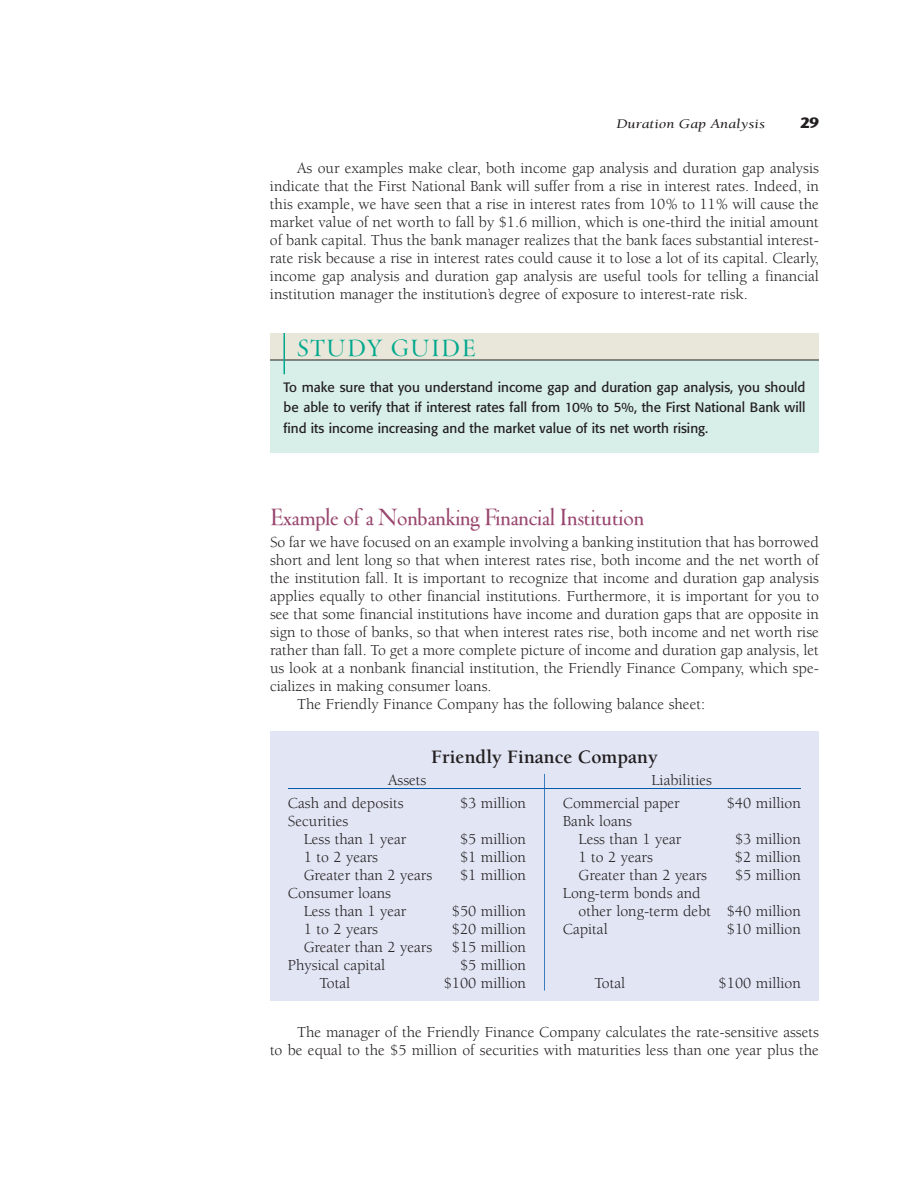
<style>
.page{position:relative;width:918px;height:1188px;background:#fff}
.page>*{position:absolute;margin:0;border:0;box-sizing:border-box;transform-origin:0 0}
.t1{font:21px "Throhand Ink";color:#98456d}
.t2{font:21px "Throhand Ink";letter-spacing:.095em;color:#00a88e}
.t3{font:700 19.5px "Berkeley";color:#231f20}
.t4{font:15.75px/18px "Berkeley";color:#231f20;text-align:justify}
.t5{font:700 15px "Stone Sans";color:#231f20}
.t6{font:13.5px/21px "Formata";color:#231f20;text-align:justify}
.t7{font:italic 13.5px "Berkeley";color:#231f20;scale:1.2 1}
</style>
<div class="page">
<div style="left:270px;top:333px;width:549px;height:120px;background:#d7eee9"></div>
<div style="left:270px;top:333px;width:549px;height:27px;background:#e8e7d9"></div>
<hr style="left:270px;top:360px;width:549px;height:1px;background:#231f20">
<hr style="left:284px;top:333px;width:1px;height:41px;background:#00a88e">
<div style="left:270px;top:731px;width:549px;height:270px;background:#e1e5f4"></div>
<hr style="left:544px;top:774px;width:1px;height:217px;background:#005bab">
<hr style="left:288px;top:788px;width:513px;height:1px;background:#005bab">
<p class="t7" style="left:616px;top:119px;width:125px">Duration Gap Analysis</p>
<p class="t5" style="left:800px;top:117px;width:20px">29</p>
<p class="t4" style="left:270px;top:161px;width:550px;text-indent:27px">As our examples make clear, both income gap analysis and duration gap analysis indicate that the First National Bank will suffer from a rise in interest rates. Indeed, in this example, we have seen that a rise in interest rates from 10% to 11% will cause the market value of net worth to fall by $1.6 million, which is one-third the initial amount of bank capital. Thus the bank manager realizes that the bank faces substantial interest&shy;rate risk because a rise in interest rates could cause it to lose a lot of its capital. Clearly, income gap analysis and duration gap analysis are useful tools for telling a financial institution manager the institution’s degree of exposure to interest-rate risk.</p>
<h1 class="t2" style="left:297px;top:338px;width:180px">STUDY GUIDE</h1>
<p class="t6" style="left:284px;top:377px;width:524px">To make sure that you understand income gap and duration gap analysis, you should be able to verify that if interest rates fall from 10% to 5%, the First National Bank will find its income increasing and the market value of its net worth rising.</p>
<h1 class="t1" style="left:270px;top:507px;width:375px">Example of a Nonbanking Financial Institution</h1>
<p class="t4" style="left:270px;top:535px;width:550px">So far we have focused on an example involving a banking institution that has borrowed</p>
<p class="t4" style="left:270px;top:553px;width:550px">short and lent long so that when interest rates rise, both income and the net worth of</p>
<p class="t4" style="left:270px;top:571px;width:550px">the institution fall. It is important to recognize that income and duration gap analysis</p>
<p class="t4" style="left:270px;top:589px;width:550px">applies equally to other financial institutions. Furthermore, it is important for you to</p>
<p class="t4" style="left:270px;top:607px;width:550px">see that some financial institutions have income and duration gaps that are opposite in</p>
<p class="t4" style="left:270px;top:625px;width:550px">sign to those of banks, so that when interest rates rise, both income and net worth rise</p>
<p class="t4" style="left:270px;top:643px;width:550px">rather than fall. To get a more complete picture of income and duration gap analysis, let</p>
<p class="t4" style="left:270px;top:661px;width:550px">us look at a nonbank financial institution, the Friendly Finance Company, which spe-</p>
<p class="t4" style="left:270px;top:679px;width:223px">cializes in making consumer loans.</p>
<p class="t4" style="left:297px;top:697px;width:410px">The Friendly Finance Company has the following balance sheet:</p>
<p class="t3" style="left:431px;top:749px;width:228px">Friendly Finance Company</p>
<p class="t4" style="left:388px;top:773px;width:40px">Assets</p>
<p class="t4" style="left:651px;top:773px;width:62px">Liabilities</p>
<p class="t4" style="left:288px;top:795px;width:117px">Cash and deposits</p>
<p class="t4" style="left:460px;top:795px;width:67px">$3 million</p>
<p class="t4" style="left:563px;top:795px;width:118px">Commercial paper</p>
<p class="t4" style="left:727px;top:795px;width:76px">$40 million</p>
<p class="t4" style="left:288px;top:813px;width:62px">Securities</p>
<p class="t4" style="left:563px;top:813px;width:71px">Bank loans</p>
<p class="t4" style="left:304px;top:831px;width:104px">Less than 1 year</p>
<p class="t4" style="left:460px;top:831px;width:67px">$5 million</p>
<p class="t4" style="left:579px;top:831px;width:104px">Less than 1 year</p>
<p class="t4" style="left:735px;top:831px;width:67px">$3 million</p>
<p class="t4" style="left:304px;top:849px;width:76px">1 to 2 years</p>
<p class="t4" style="left:460px;top:849px;width:67px">$1 million</p>
<p class="t4" style="left:579px;top:849px;width:76px">1 to 2 years</p>
<p class="t4" style="left:735px;top:849px;width:67px">$2 million</p>
<p class="t4" style="left:304px;top:867px;width:130px">Greater than 2 years</p>
<p class="t4" style="left:460px;top:867px;width:67px">$1 million</p>
<p class="t4" style="left:579px;top:867px;width:130px">Greater than 2 years</p>
<p class="t4" style="left:735px;top:867px;width:67px">$5 million</p>
<p class="t4" style="left:288px;top:885px;width:105px">Consumer loans</p>
<p class="t4" style="left:563px;top:885px;width:139px">Long-term bonds and</p>
<p class="t4" style="left:304px;top:903px;width:104px">Less than 1 year</p>
<p class="t4" style="left:452px;top:903px;width:76px">$50 million</p>
<p class="t4" style="left:579px;top:903px;width:224px">other long-term debt $40 million</p>
<p class="t4" style="left:304px;top:921px;width:76px">1 to 2 years</p>
<p class="t4" style="left:452px;top:921px;width:76px">$20 million</p>
<p class="t4" style="left:563px;top:921px;width:46px">Capital</p>
<p class="t4" style="left:727px;top:921px;width:76px">$10 million</p>
<p class="t4" style="left:304px;top:939px;width:130px">Greater than 2 years</p>
<p class="t4" style="left:452px;top:939px;width:76px">$15 million</p>
<p class="t4" style="left:288px;top:957px;width:99px">Physical capital</p>
<p class="t4" style="left:460px;top:957px;width:67px">$5 million</p>
<p class="t4" style="left:319px;top:975px;width:32px">Total</p>
<p class="t4" style="left:444px;top:975px;width:84px">$100 million</p>
<p class="t4" style="left:594px;top:975px;width:32px">Total</p>
<p class="t4" style="left:719px;top:975px;width:84px">$100 million</p>
<p class="t4" style="left:270px;top:1025px;width:550px;text-align:right">The manager of the Friendly Finance Company calculates the rate-sensitive assets<br>to be equal to the $5 million of securities with maturities less than one year plus the</p>
</div>
